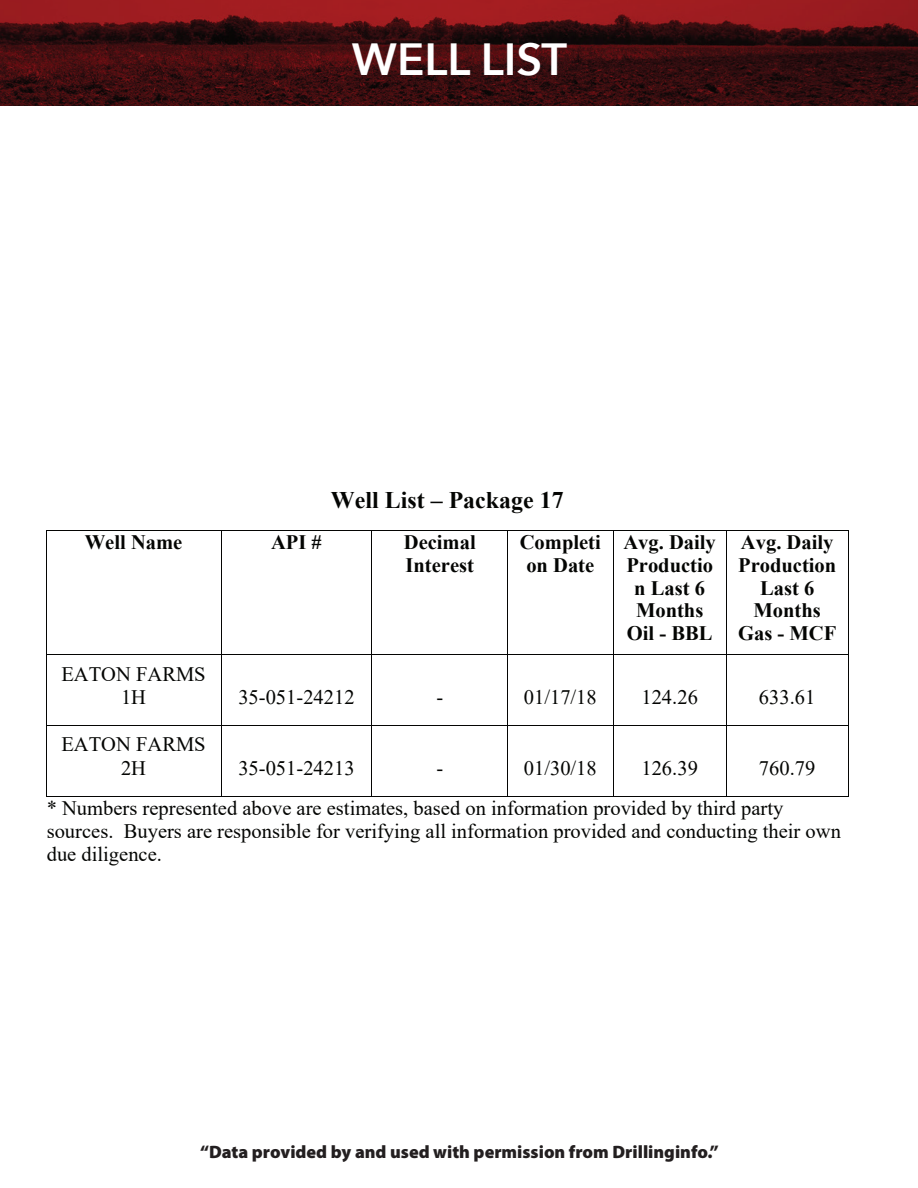
<style>
.page{position:relative;width:918px;height:1188px;background:#fff}
.page>*{position:absolute;margin:0;border:0;box-sizing:border-box;transform-origin:0 0}
.t1{font:600 45px "Avenir Next";color:#fff}
.t2{font:700 23.85px "Times New Roman";letter-spacing:.005em;color:#040503}
.t3{font:20.55px/23.4px "Times New Roman";color:#040503;text-align:center}
.t4{font:700 20.55px/22.6px "Times New Roman";color:#040503;text-align:center}
.t5{font:900 18px "Myriad Pro";color:#231f20}
</style>
<div class="page">
<img style="left:0;top:0;width:918px;height:105px">
<hr style="left:47px;top:530px;width:174px;height:1px;background:#040503">
<hr style="left:222px;top:530px;width:149px;height:1px;background:#040503">
<hr style="left:372px;top:530px;width:135px;height:1px;background:#040503">
<hr style="left:508px;top:530px;width:105px;height:1px;background:#040503">
<hr style="left:614px;top:530px;width:112px;height:1px;background:#040503">
<hr style="left:727px;top:530px;width:121px;height:1px;background:#040503">
<hr style="left:46px;top:531px;width:1px;height:123px;background:#040503">
<hr style="left:221px;top:531px;width:1px;height:123px;background:#040503">
<hr style="left:371px;top:531px;width:1px;height:123px;background:#040503">
<hr style="left:507px;top:531px;width:1px;height:123px;background:#040503">
<hr style="left:613px;top:531px;width:1px;height:123px;background:#040503">
<hr style="left:726px;top:531px;width:1px;height:123px;background:#040503">
<hr style="left:848px;top:531px;width:1px;height:123px;background:#040503">
<hr style="left:47px;top:654px;width:174px;height:1px;background:#040503">
<hr style="left:222px;top:654px;width:149px;height:1px;background:#040503">
<hr style="left:372px;top:654px;width:135px;height:1px;background:#040503">
<hr style="left:508px;top:654px;width:105px;height:1px;background:#040503">
<hr style="left:614px;top:654px;width:112px;height:1px;background:#040503">
<hr style="left:727px;top:654px;width:121px;height:1px;background:#040503">
<hr style="left:46px;top:655px;width:1px;height:70px;background:#040503">
<hr style="left:221px;top:655px;width:1px;height:70px;background:#040503">
<hr style="left:371px;top:655px;width:1px;height:70px;background:#040503">
<hr style="left:507px;top:655px;width:1px;height:70px;background:#040503">
<hr style="left:613px;top:655px;width:1px;height:70px;background:#040503">
<hr style="left:726px;top:655px;width:1px;height:70px;background:#040503">
<hr style="left:848px;top:655px;width:1px;height:70px;background:#040503">
<hr style="left:47px;top:725px;width:174px;height:1px;background:#040503">
<hr style="left:222px;top:725px;width:149px;height:1px;background:#040503">
<hr style="left:372px;top:725px;width:135px;height:1px;background:#040503">
<hr style="left:508px;top:725px;width:105px;height:1px;background:#040503">
<hr style="left:614px;top:725px;width:112px;height:1px;background:#040503">
<hr style="left:727px;top:725px;width:121px;height:1px;background:#040503">
<hr style="left:46px;top:726px;width:1px;height:70px;background:#040503">
<hr style="left:47px;top:796px;width:174px;height:1px;background:#040503">
<hr style="left:221px;top:726px;width:1px;height:70px;background:#040503">
<hr style="left:222px;top:796px;width:149px;height:1px;background:#040503">
<hr style="left:371px;top:726px;width:1px;height:70px;background:#040503">
<hr style="left:372px;top:796px;width:135px;height:1px;background:#040503">
<hr style="left:507px;top:726px;width:1px;height:70px;background:#040503">
<hr style="left:508px;top:796px;width:105px;height:1px;background:#040503">
<hr style="left:613px;top:726px;width:1px;height:70px;background:#040503">
<hr style="left:614px;top:796px;width:112px;height:1px;background:#040503">
<hr style="left:726px;top:726px;width:1px;height:70px;background:#040503">
<hr style="left:727px;top:796px;width:121px;height:1px;background:#040503">
<hr style="left:848px;top:726px;width:1px;height:70px;background:#040503">
<h1 class="t1" style="left:352px;top:21px;width:217px">WELL LIST</h1>
<p class="t2" style="left:331px;top:483px;width:234px">Well List – Package 17</p>
<p class="t4" style="left:85px;top:530px;width:99px">Well Name</p>
<p class="t4" style="left:271px;top:530px;width:52px">API #</p>
<p class="t4" style="left:404px;top:530px;width:73px;text-align:left">Decimal<br>Interest</p>
<p class="t4" style="left:520px;top:530px;width:83px">Completi on Date</p>
<p class="t4" style="left:623px;top:530px;width:94px">Avg. Daily<br>Productio n Last 6<br>Months<br>Oil - BBL</p>
<p class="t4" style="left:738px;top:530px;width:100px">Avg. Daily<br>Production<br>Last 6<br>Months<br>Gas - MCF</p>
<p class="t3" style="left:61px;top:662px;width:146px;line-height:23px">EATON FARMS<br>1H</p>
<p class="t3" style="left:238px;top:685px;width:118px">35-051-24212</p>
<p class="t3" style="left:436px;top:685px;width:8px">-</p>
<p class="t3" style="left:524px;top:685px;width:75px">01/17/18</p>
<p class="t3" style="left:641px;top:685px;width:58px">124.26</p>
<p class="t3" style="left:759px;top:685px;width:58px">633.61</p>
<p class="t3" style="left:61px;top:732px;width:146px">EATON FARMS<br>2H</p>
<p class="t3" style="left:238px;top:756px;width:118px">35-051-24213</p>
<p class="t3" style="left:436px;top:756px;width:8px">-</p>
<p class="t3" style="left:524px;top:756px;width:75px">01/30/18</p>
<p class="t3" style="left:641px;top:756px;width:58px">126.39</p>
<p class="t3" style="left:47px;top:747px;width:770px;line-height:40.2px;text-align:left;text-indent:712px">760.79 * Numbers represented above are estimates, based on information provided by third party</p>
<p class="t3" style="left:47px;top:818px;width:796px;text-align:left">sources. Buyers are responsible for verifying all information provided and conducting their own due diligence.</p>
<p class="t5" style="left:200px;top:1140px;width:520px">“Data provided by and used with permission from Drillinginfo.”</p>
</div>
